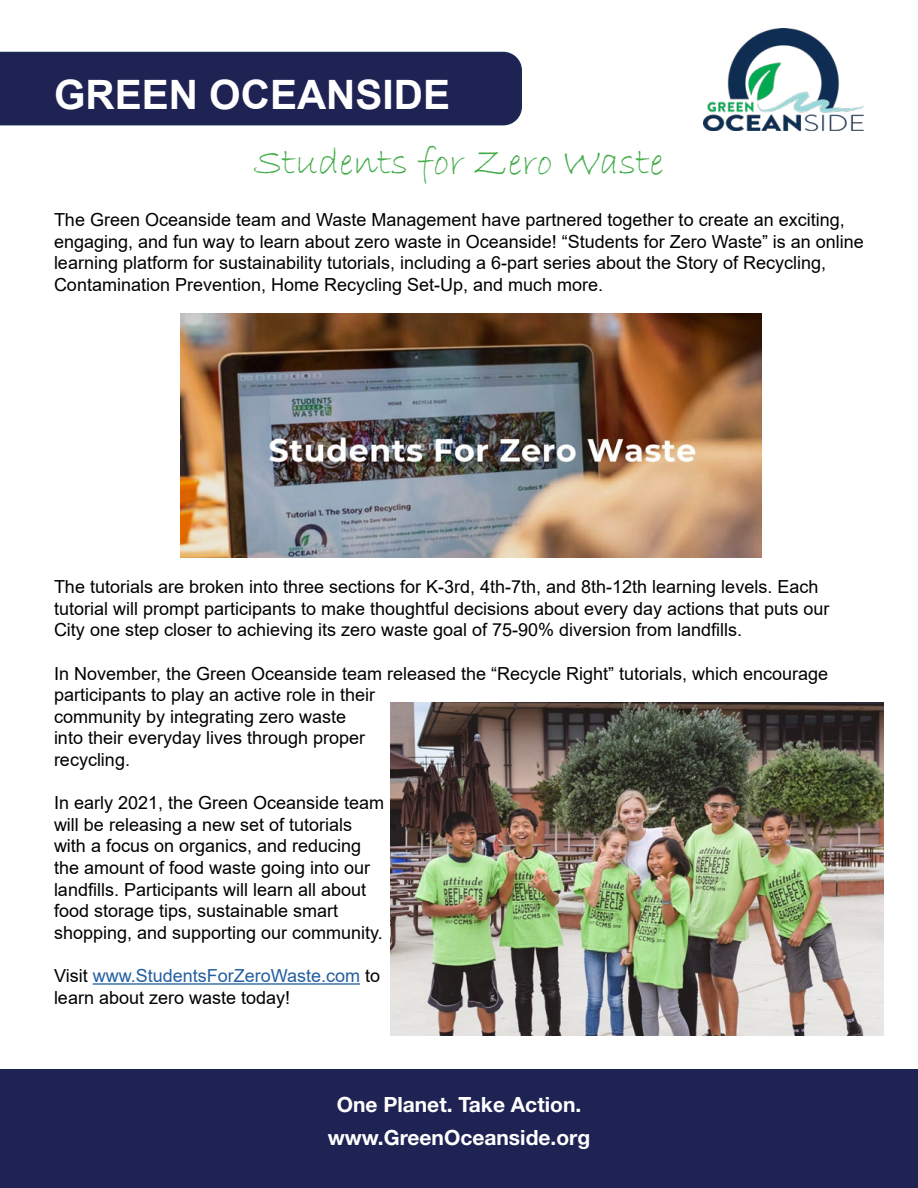
<style>
.page{position:relative;width:918px;height:1188px;background:#fff}
.page>*{position:absolute;margin:0;border:0;box-sizing:border-box;transform-origin:0 0}
.t1{font:700 40.5px "Arial";color:#fff}
.t2{font:39px "Bradley Hand ITC";color:#42ac49}
.t3{font:700 21px/32.4px "Helvetica Neue LT Std";color:#fff;text-align:center}
.t4{font:18px/21.6px "Arial";color:#000}
.s1{color:#235fa0}
</style>
<div class="page">
<div style="left:0;top:52px;width:522px;height:73px;background:#1f2353"></div>
<img style="left:703px;top:28px;width:161px;height:103px">
<div style="left:0;top:1069px;width:918px;height:119px;background:#1f2353"></div>
<img style="left:391px;top:702px;width:493px;height:333px">
<img style="left:180px;top:313px;width:581px;height:245px">
<hr style="left:93px;top:983px;width:267px;height:2px;background:#235fa0">
<h1 class="t1" style="left:54px;top:66px;width:398px">GREEN OCEANSIDE</h1>
<h2 class="t2" style="left:254px;top:137px;width:411px">Students for Zero Waste</h2>
<p class="t4" style="left:54px;top:209px;width:811px">The Green Oceanside team and Waste Management have partnered together to create an exciting, engaging, and fun way to learn about zero waste in Oceanside! “Students for Zero Waste” is an online learning platform for sustainability tutorials, including a 6-part series about the Story of Recycling, Contamination Prevention, Home Recycling Set-Up, and much more.</p>
<p class="t4" style="left:54px;top:576px;width:777px">The tutorials are broken into three sections for K-3rd, 4th-7th, and 8th-12th learning levels. Each tutorial will prompt participants to make thoughtful decisions about every day actions that puts our<br>City one step closer to achieving its zero waste goal of 75-90% diversion from landfills.</p>
<p class="t4" style="left:54px;top:662px;width:776px">In November, the Green Oceanside team released the “Recycle Right” tutorials, which encourage participants to play an active role in their<br>community by integrating zero waste<br>into their everyday lives through proper<br>recycling.</p>
<p class="t4" style="left:54px;top:792px;width:332px">In early 2021, the Green Oceanside team will be releasing a new set of tutorials with a focus on organics, and reducing the amount of food waste going into our landfills. Participants will learn all about food storage tips, sustainable smart shopping, and supporting our community.</p>
<p class="t4" style="left:54px;top:965px;width:328px">Visit <span class="s1">www.StudentsForZeroWaste.com</span> to learn about zero waste today!</p>
<p class="t3" style="left:328px;top:1088px;width:264px">One Planet. Take Action. www.GreenOceanside.org</p>
</div>
